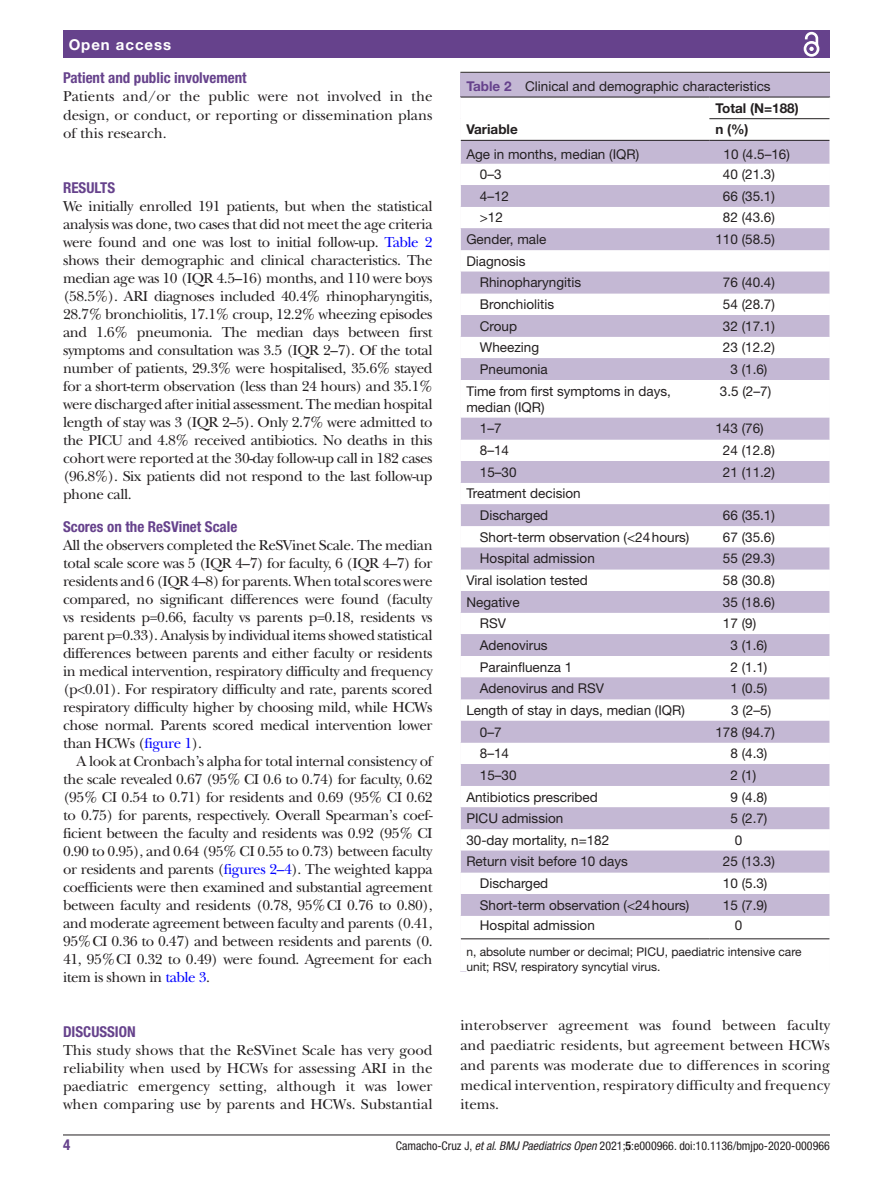
<style>
.page{position:relative;width:893px;height:1191px;background:#fff}
.page>*{position:absolute;margin:0;border:0;box-sizing:border-box;transform-origin:0 0}
.t1{font:15px/18px "New Baskerville";color:#231f20;text-align:justify}
.t2{font:700 condensed 15px "Helvetica Neue LT Std";color:#66428c}
.t3{font:700 15px "Helvetica Neue LT Std";letter-spacing:.065em;color:#fff}
.t4{font:13.5px/21.6px "Helvetica Neue LT Std";color:#231f20}
.t5{font:700 13.5px/21.6px "Helvetica Neue LT Std";color:#231f20}
.t6{font:12px/15px "Helvetica Neue LT Std";color:#231f20}
.t7{font:condensed 12px "Helvetica Neue LT Std";color:#231f20}
.s1{color:#00f}
.s2{font-weight:700;color:#66428c}
.s3{font-style:italic}
.s4{font-weight:700}
</style>
<div class="page">
<hr style="left:63px;top:1134px;width:767px;height:1px;background:#231f20">
<div style="left:63px;top:31px;width:767px;height:27px;background:#66428c"></div>
<svg style="left:803px;top:31px;width:17px;height:26px"></svg>
<div style="left:460px;top:73px;width:370px;height:898px;background:#c4b8d4"></div>
<hr style="left:460px;top:72px;width:370px;height:1px;background:#231f20">
<div style="left:461px;top:98px;width:369px;height:873px;background:#fff"></div>
<svg style="left:461px;top:141px;width:369px;height:774px"></svg>
<hr style="left:460px;top:140px;width:249px;height:1px;background:#231f20">
<hr style="left:460px;top:97px;width:249px;height:1px;background:#231f20">
<hr style="left:709px;top:97px;width:121px;height:1px;background:#231f20">
<hr style="left:709px;top:118px;width:121px;height:1px;background:#231f20">
<hr style="left:709px;top:140px;width:121px;height:1px;background:#231f20">
<hr style="left:460px;top:938px;width:249px;height:1px;background:#231f20">
<hr style="left:709px;top:938px;width:121px;height:1px;background:#231f20">
<svg style="left:460px;top:97px;width:1px;height:283px"></svg>
<hr style="left:460px;top:380px;width:1px;height:38px;background:#fff">
<svg style="left:460px;top:418px;width:1px;height:520px"></svg>
<hr style="left:460px;top:938px;width:1px;height:33px;background:#fff">
<hr style="left:466px;top:970px;width:364px;height:2px;background:#fff">
<p class="t3" style="left:69px;top:35px;width:104px">Open access</p>
<p class="t2" style="left:63px;top:69px;width:185px">Patient and public involvement</p>
<p class="t1" style="left:63px;top:88px;width:371px">Patients and/or the public were not involved in the design, or conduct, or reporting or dissemination plans of this research.</p>
<p class="t2" style="left:63px;top:178px;width:54px">RESULTS</p>
<p class="t1" style="left:63px;top:197px;width:371px">We initially enrolled 191 patients, but when the statistical analysis was done, two cases that did not meet the age criteria were found and one was lost to initial follow-up. <span class="s1">Table 2 </span>shows their demographic and clinical characteristics. The median age was 10 (IQR 4.5–16) months, and 110 were boys (58.5%). ARI diagnoses included 40.4% rhinopharyngitis, 28.7% bronchiolitis, 17.1% croup, 12.2% wheezing episodes and 1.6% pneumonia. The median days between first symptoms and consultation was 3.5 (IQR 2–7). Of the total number of patients, 29.3% were hospitalised, 35.6% stayed for a short-term observation (less than 24 hours) and 35.1% were discharged after initial assessment. The median hospital length of stay was 3 (IQR 2–5). Only 2.7% were admitted to the PICU and 4.8% received antibiotics. No deaths in this cohort were reported at the 30-day follow-up call in 182 cases (96.8%). Six patients did not respond to the last follow-up phone call.</p>
<p class="t2" style="left:63px;top:517px;width:176px">Scores on the ReSVinet Scale</p>
<p class="t1" style="left:63px;top:536px;width:371px">All the observers completed the ReSVinet Scale. The median total scale score was 5 (IQR 4–7) for faculty, 6 (IQR 4–7) for residents and 6 (IQR 4–8) for parents. When total scores were compared, no significant differences were found (faculty vs residents p=0.66, faculty vs parents p=0.18, residents vs parent p=0.33). Analysis by individual items showed statistical differences between parents and either faculty or residents in medical intervention, respiratory difficulty and frequency (p&lt;0.01). For respiratory difficulty and rate, parents scored respiratory difficulty higher by choosing mild, while HCWs chose normal. Parents scored medical intervention lower than HCWs (<span class="s1">figure 1</span>).</p>
<p class="t1" style="left:63px;top:752px;width:371px;text-indent:14px">A look at Cronbach’s alpha for total internal consistency of the scale revealed 0.67 (95% CI 0.6 to 0.74) for faculty, 0.62 (95% CI 0.54 to 0.71) for residents and 0.69 (95% CI 0.62 to 0.75) for parents, respectively. Overall Spearman’s coef&shy;ficient between the faculty and residents was 0.92 (95% CI 0.90 to 0.95), and 0.64 (95% CI 0.55 to 0.73) between faculty or residents and parents (<span class="s1">figures 2–4</span>). The weighted kappa coefficients were then examined and substantial agreement between faculty and residents (0.78, 95%CI 0.76 to 0.80), and moderate agreement between faculty and parents (0.41, 95%CI 0.36 to 0.47) and between residents and parents (0.<br>41, 95%CI 0.32 to 0.49) were found. Agreement for each item is shown in <span class="s1">table 3</span>.</p>
<p class="t2" style="left:63px;top:1023px;width:74px">DISCUSSION</p>
<p class="t1" style="left:63px;top:1041px;width:371px">This study shows that the ReSVinet Scale has very good reliability when used by HCWs for assessing ARI in the paediatric emergency setting, although it was lower when comparing use by parents and HCWs. Substantial</p>
<p class="t4" style="left:466px;top:75px;width:306px"><span class="s2">Table 2</span> Clinical and demographic characteristics</p>
<p class="t5" style="left:466px;top:118px;width:53px">Variable</p>
<p class="t5" style="left:715px;top:97px;width:85px">Total (N=188) n (%)</p>
<p class="t4" style="left:466px;top:143px;width:174px">Age in months, median (IQR)</p>
<p class="t4" style="left:724px;top:143px;width:68px">10 (4.5–16)</p>
<p class="t4" style="left:480px;top:163px;width:23px">0–3</p>
<p class="t4" style="left:723px;top:163px;width:54px">40 (21.3)</p>
<p class="t4" style="left:480px;top:185px;width:31px">4–12</p>
<p class="t4" style="left:723px;top:185px;width:54px">66 (35.1)</p>
<p class="t4" style="left:480px;top:207px;width:25px">&gt;12</p>
<p class="t4" style="left:723px;top:207px;width:54px">82 (43.6)</p>
<p class="t4" style="left:466px;top:228px;width:82px">Gender, male</p>
<p class="t4" style="left:715px;top:228px;width:61px">110 (58.5)</p>
<p class="t4" style="left:480px;top:250px;width:103px;text-indent:-14px">Diagnosis<br>Rhinopharyngitis</p>
<p class="t4" style="left:723px;top:271px;width:54px">76 (40.4)</p>
<p class="t4" style="left:480px;top:293px;width:76px">Bronchiolitis</p>
<p class="t4" style="left:723px;top:293px;width:54px">54 (28.7)</p>
<p class="t4" style="left:480px;top:315px;width:39px">Croup</p>
<p class="t4" style="left:723px;top:315px;width:54px">32 (17.1)</p>
<p class="t4" style="left:480px;top:336px;width:61px">Wheezing</p>
<p class="t4" style="left:723px;top:336px;width:54px">23 (12.2)</p>
<p class="t4" style="left:480px;top:358px;width:70px">Pneumonia</p>
<p class="t4" style="left:730px;top:358px;width:39px">3 (1.6)</p>
<p class="t4" style="left:466px;top:382px;width:206px;line-height:16.2px">Time from first symptoms in days, median (IQR)</p>
<p class="t4" style="left:720px;top:380px;width:53px">3.5 (2–7)</p>
<p class="t4" style="left:480px;top:418px;width:23px">1–7</p>
<p class="t4" style="left:715px;top:418px;width:50px">143 (76)</p>
<p class="t4" style="left:480px;top:439px;width:31px">8–14</p>
<p class="t4" style="left:723px;top:439px;width:54px">24 (12.8)</p>
<p class="t4" style="left:480px;top:461px;width:38px">15–30</p>
<p class="t4" style="left:723px;top:461px;width:54px">21 (11.2)</p>
<p class="t4" style="left:480px;top:482px;width:102px;text-indent:-14px">Treatment decision<br>Discharged</p>
<p class="t4" style="left:723px;top:504px;width:54px">66 (35.1)</p>
<p class="t4" style="left:480px;top:526px;width:211px">Short-term observation (&lt;24hours)</p>
<p class="t4" style="left:723px;top:526px;width:54px">67 (35.6)</p>
<p class="t4" style="left:480px;top:547px;width:117px">Hospital admission</p>
<p class="t4" style="left:723px;top:547px;width:54px">55 (29.3)</p>
<p class="t4" style="left:466px;top:569px;width:123px">Viral isolation tested</p>
<p class="t4" style="left:723px;top:569px;width:54px">58 (30.8)</p>
<p class="t4" style="left:466px;top:591px;width:55px">Negative</p>
<p class="t4" style="left:723px;top:591px;width:54px">35 (18.6)</p>
<p class="t4" style="left:480px;top:612px;width:28px">RSV</p>
<p class="t4" style="left:723px;top:612px;width:35px">17 (9)</p>
<p class="t4" style="left:480px;top:634px;width:69px">Adenovirus</p>
<p class="t4" style="left:730px;top:634px;width:39px">3 (1.6)</p>
<p class="t4" style="left:480px;top:656px;width:94px">Parainfluenza 1</p>
<p class="t4" style="left:730px;top:656px;width:39px">2 (1.1)</p>
<p class="t4" style="left:480px;top:677px;width:126px">Adenovirus and RSV</p>
<p class="t4" style="left:730px;top:677px;width:39px">1 (0.5)</p>
<p class="t4" style="left:466px;top:699px;width:220px">Length of stay in days, median (IQR)</p>
<p class="t4" style="left:731px;top:699px;width:42px">3 (2–5)</p>
<p class="t4" style="left:480px;top:721px;width:23px">0–7</p>
<p class="t4" style="left:715px;top:721px;width:61px">178 (94.7)</p>
<p class="t4" style="left:480px;top:742px;width:31px">8–14</p>
<p class="t4" style="left:730px;top:742px;width:39px">8 (4.3)</p>
<p class="t4" style="left:480px;top:764px;width:38px">15–30</p>
<p class="t4" style="left:730px;top:764px;width:27px">2 (1)</p>
<p class="t4" style="left:466px;top:785px;width:133px">Antibiotics prescribed</p>
<p class="t4" style="left:730px;top:785px;width:39px">9 (4.8)</p>
<p class="t4" style="left:466px;top:807px;width:99px">PICU admission</p>
<p class="t4" style="left:730px;top:807px;width:39px">5 (2.7)</p>
<p class="t4" style="left:466px;top:829px;width:144px">30-day mortality, n=182</p>
<p class="t4" style="left:735px;top:829px;width:9px">0</p>
<p class="t4" style="left:466px;top:850px;width:163px">Return visit before 10 days</p>
<p class="t4" style="left:723px;top:850px;width:54px">25 (13.3)</p>
<p class="t4" style="left:480px;top:872px;width:70px">Discharged</p>
<p class="t4" style="left:723px;top:872px;width:46px">10 (5.3)</p>
<p class="t4" style="left:480px;top:894px;width:211px">Short-term observation (&lt;24hours)</p>
<p class="t4" style="left:723px;top:894px;width:46px">15 (7.9)</p>
<p class="t4" style="left:480px;top:914px;width:117px">Hospital admission</p>
<p class="t4" style="left:735px;top:914px;width:9px">0</p>
<p class="t6" style="left:466px;top:944px;width:337px">n, absolute number or decimal; PICU, paediatric intensive care unit; RSV, respiratory syncytial virus.</p>
<p class="t1" style="left:460px;top:1015px;width:371px;line-height:19.8px">interobserver agreement was found between faculty and paediatric residents, but agreement between HCWs and parents was moderate due to differences in scoring medical intervention, respiratory difficulty and frequency items.</p>
<p class="t2" style="left:63px;top:1135px;width:9px">4</p>
<p class="t7" style="left:396px;top:1138px;width:436px">Camacho-Cruz J, <span class="s3">et al</span>. <span class="s3">BMJ Paediatrics Open</span> 2021;<span class="s4">5</span>:e000966. doi:10.1136/bmjpo-2020-000966</p>
</div>
